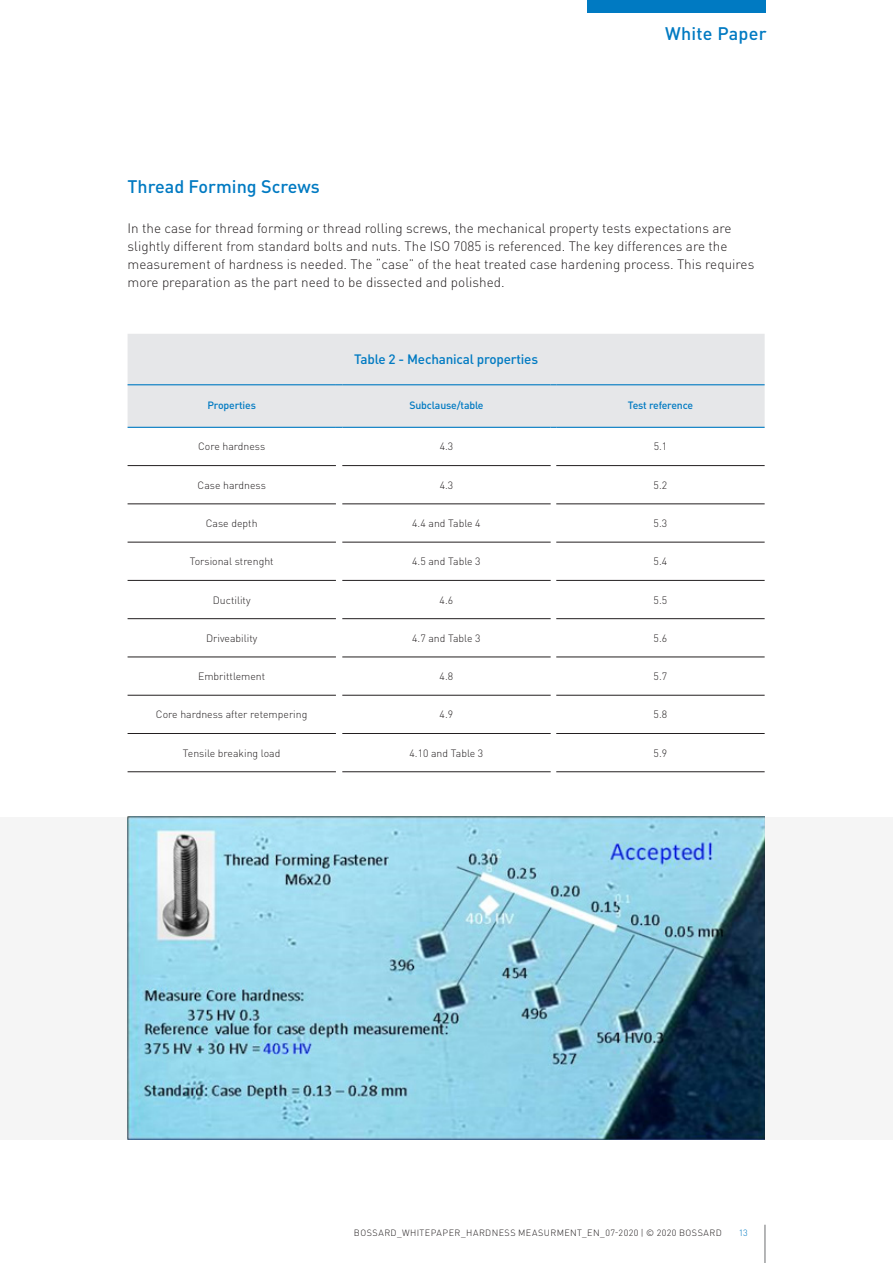
<style>
.page{position:relative;width:893px;height:1263px;background:#fff}
.page>*{position:absolute;margin:0;border:0;box-sizing:border-box;transform-origin:0 0}
.t1{font:500 18px "DINOT";color:#007ac2}
.t2{font:300 13.5px/18px "DINOT";color:#231f20}
.t3{font:500 13.5px "DINOT";letter-spacing:-.015em;color:#007ac2}
.t4{font:300 10.5px "DINOT";color:#231f20}
.t5{font:500 10.5px "DINOT";letter-spacing:-.015em;color:#007ac2}
.t6{font:300 9px "DINOT";letter-spacing:.045em;color:#231f20}
.t7{font:300 9px "DINOT";color:#007ac2}
</style>
<div class="page">
<hr style="left:764px;top:1225px;width:1px;height:38px;background:#6c6d70">
<div style="left:0;top:817px;width:893px;height:322px;background:#f5f5f5"></div>
<div style="left:587px;top:0;width:178px;height:13px;background:#007ac2"></div>
<div style="left:128px;top:334px;width:637px;height:93px;background:#e6e7e9"></div>
<hr style="left:128px;top:427px;width:208px;height:1px;background:#007ac2">
<hr style="left:342px;top:427px;width:209px;height:1px;background:#007ac2">
<hr style="left:556px;top:427px;width:209px;height:1px;background:#007ac2">
<hr style="left:128px;top:384px;width:208px;height:1px;background:#007ac2">
<hr style="left:342px;top:384px;width:209px;height:1px;background:#007ac2">
<hr style="left:556px;top:384px;width:209px;height:1px;background:#007ac2">
<hr style="left:128px;top:465px;width:208px;height:1px;background:#231f20">
<hr style="left:342px;top:465px;width:209px;height:1px;background:#231f20">
<hr style="left:556px;top:465px;width:209px;height:1px;background:#231f20">
<hr style="left:128px;top:504px;width:208px;height:1px;background:#231f20">
<hr style="left:342px;top:504px;width:209px;height:1px;background:#231f20">
<hr style="left:556px;top:504px;width:209px;height:1px;background:#231f20">
<hr style="left:128px;top:542px;width:208px;height:1px;background:#231f20">
<hr style="left:342px;top:542px;width:209px;height:1px;background:#231f20">
<hr style="left:556px;top:542px;width:209px;height:1px;background:#231f20">
<hr style="left:128px;top:580px;width:208px;height:1px;background:#231f20">
<hr style="left:342px;top:580px;width:209px;height:1px;background:#231f20">
<hr style="left:556px;top:580px;width:209px;height:1px;background:#231f20">
<hr style="left:128px;top:618px;width:208px;height:1px;background:#231f20">
<hr style="left:342px;top:618px;width:209px;height:1px;background:#231f20">
<hr style="left:556px;top:618px;width:209px;height:1px;background:#231f20">
<hr style="left:128px;top:657px;width:208px;height:1px;background:#231f20">
<hr style="left:342px;top:657px;width:209px;height:1px;background:#231f20">
<hr style="left:556px;top:657px;width:209px;height:1px;background:#231f20">
<hr style="left:128px;top:695px;width:208px;height:1px;background:#231f20">
<hr style="left:342px;top:695px;width:209px;height:1px;background:#231f20">
<hr style="left:556px;top:695px;width:209px;height:1px;background:#231f20">
<hr style="left:128px;top:733px;width:208px;height:1px;background:#231f20">
<hr style="left:342px;top:733px;width:209px;height:1px;background:#231f20">
<hr style="left:556px;top:733px;width:209px;height:1px;background:#231f20">
<hr style="left:128px;top:771px;width:208px;height:1px;background:#231f20">
<hr style="left:342px;top:771px;width:209px;height:1px;background:#231f20">
<hr style="left:556px;top:771px;width:209px;height:1px;background:#231f20">
<img style="left:128px;top:817px;width:637px;height:322px">
<h1 class="t1" style="left:665px;top:21px;width:103px">White Paper</h1>
<h1 class="t1" style="left:128px;top:174px;width:194px">Thread Forming Screws</h1>
<p class="t2" style="left:128px;top:219px;width:606px">I n the case for thread forming or thread rolling screws, the mechanical property tests expectations are slightly different from standard bolts and nuts. The ISO</p>
<p class="t2" style="left:128px;top:237px;width:628px;text-indent:326px">7085 is referenced. The key differences are the measurement of hardness is needed. The “case” of the heat treated case hardening process. This requires more preparation as the part need to be dissected and polished.</p>
<p class="t3" style="left:354px;top:350px;width:186px">Table 2 - Mechanical properties</p>
<p class="t5" style="left:208px;top:398px;width:50px">Properties</p>
<p class="t5" style="left:409px;top:398px;width:76px">Subclause/table</p>
<p class="t5" style="left:628px;top:398px;width:67px">Test reference</p>
<p class="t4" style="left:198px;top:439px;width:69px">Core hardness</p>
<p class="t4" style="left:440px;top:439px;width:15px">4.3</p>
<p class="t4" style="left:654px;top:439px;width:15px">5.1</p>
<p class="t4" style="left:198px;top:478px;width:70px">Case hardness</p>
<p class="t4" style="left:440px;top:478px;width:15px">4.3</p>
<p class="t4" style="left:654px;top:478px;width:15px">5.2</p>
<p class="t4" style="left:206px;top:516px;width:53px">Case depth</p>
<p class="t4" style="left:412px;top:516px;width:70px">4.4 and Table 4</p>
<p class="t4" style="left:654px;top:516px;width:15px">5.3</p>
<p class="t4" style="left:190px;top:554px;width:85px">Torsional strenght</p>
<p class="t4" style="left:412px;top:554px;width:70px">4.5 and Table 3</p>
<p class="t4" style="left:654px;top:554px;width:15px">5.4</p>
<p class="t4" style="left:213px;top:593px;width:39px">Ductility</p>
<p class="t4" style="left:440px;top:593px;width:15px">4.6</p>
<p class="t4" style="left:654px;top:593px;width:15px">5.5</p>
<p class="t4" style="left:206px;top:631px;width:53px">D riveability</p>
<p class="t4" style="left:412px;top:631px;width:70px">4.7 and Table 3</p>
<p class="t4" style="left:654px;top:631px;width:15px">5.6</p>
<p class="t4" style="left:198px;top:669px;width:69px">Embrittlement</p>
<p class="t4" style="left:440px;top:669px;width:15px">4.8</p>
<p class="t4" style="left:654px;top:669px;width:15px">5.7</p>
<p class="t4" style="left:156px;top:707px;width:153px">Core hardness after retempering</p>
<p class="t4" style="left:440px;top:707px;width:15px">4.9</p>
<p class="t4" style="left:654px;top:707px;width:15px">5.8</p>
<p class="t4" style="left:183px;top:746px;width:99px">Tensile breaking load</p>
<p class="t4" style="left:409px;top:746px;width:75px">4.10 and Table 3</p>
<p class="t4" style="left:654px;top:746px;width:15px">5.9</p>
<p class="t6" style="left:354px;top:1227px;width:339px">Bossard_wh itepaper_hardness m easurm ent_EN_07-2020 | © 2020 BOSSARD</p>
<p class="t7" style="left:739px;top:1227px;width:11px">13</p>
</div>
